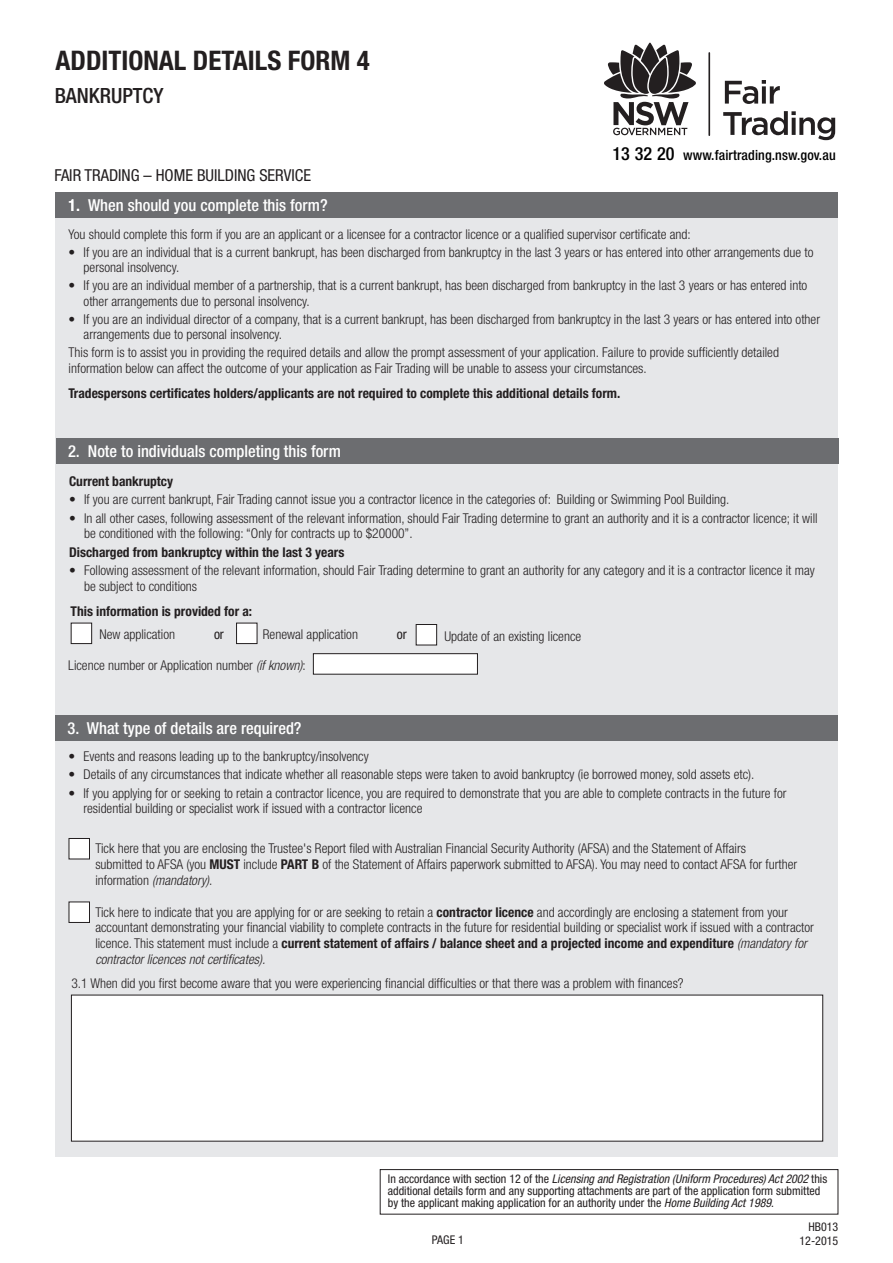
<style>
.page{position:relative;width:893px;height:1263px;background:#fff}
.page>*{position:absolute;margin:0;border:0;box-sizing:border-box;transform-origin:0 0}
.t1{font:700 condensed 27px "Helvetica Neue LT Std";color:#231f20}
.t2{font:500 condensed 21px "Helvetica Neue LT Std";color:#231f20}
.t3{font:500 condensed 16.5px "Helvetica Neue LT Std";color:#fff}
.t4{font:condensed 16.5px "Helvetica Neue LT Std";color:#231f20}
.t5{font:500 condensed 13.95px "Helvetica Neue LT Std";letter-spacing:.01em;color:#000}
.t6{font:300 condensed 13.5px/15.3px "Helvetica Neue LT Std";color:#231f20}
.t7{font:700 condensed 13.5px "Helvetica Neue LT Std";color:#231f20}
.t8{font:condensed 13.5px "Helvetica Neue LT Std";color:#231f20}
.t9{font:condensed 12px/12px "Helvetica Neue LT Std";color:#231f20}
.s1{font-size:18.15px}
.s2{font-weight:400}
.s3{font-style:italic}
.s4{font-weight:700}
</style>
<div class="page">
<div style="left:55px;top:200px;width:783px;height:957px;background:#e6e7e9"></div>
<div style="left:55px;top:192px;width:783px;height:25px;background:#6c6d70"></div>
<div style="left:56px;top:438px;width:782px;height:26px;background:#6c6d70"></div>
<div style="left:56px;top:715px;width:782px;height:26px;background:#6c6d70"></div>
<hr style="left:708px;top:53px;width:2px;height:82px;background:#231f20">
<svg style="left:604px;top:43px;width:92px;height:92px"></svg>
<svg style="left:725px;top:80px;width:55px;height:24px"></svg>
<svg style="left:723px;top:111px;width:112px;height:29px"></svg>
<div style="left:71px;top:995px;width:752px;height:146px;background:#fff"></div>
<div style="left:416px;top:624px;width:21px;height:21px;background:#fff;border:1px solid #231f20"></div>
<div style="left:71px;top:623px;width:21px;height:21px;background:#fff;border:1px solid #231f20"></div>
<div style="left:236px;top:623px;width:21px;height:21px;background:#fff;border:1px solid #231f20"></div>
<div style="left:313px;top:653px;width:165px;height:21px;background:#fff;border:1px solid #231f20"></div>
<div style="left:380px;top:1169px;width:458px;height:45px;border:1px solid #231f20"></div>
<div style="left:69px;top:838px;width:21px;height:21px;background:#fff;border:1px solid #231f20"></div>
<div style="left:69px;top:902px;width:21px;height:21px;background:#fff;border:1px solid #231f20"></div>
<h1 class="t1" style="left:55px;top:51px;width:316px">ADDITIONAL DETAILS FORM 4</h1>
<h2 class="t2" style="left:55px;top:88px;width:110px">BANKRUPTCY</h2>
<p class="t4" style="left:55px;top:169px;width:258px">FAIR TRADING – HOME BUILDING SERVICE</p>
<p class="t3" style="left:68px;top:199px;width:261px">1. When should you complete this form?</p>
<p class="t5" style="left:613px;top:150px;width:225px"><span class="s1">13 32 20</span> www.fairtrading.nsw.gov.au</p>
<p class="t6" style="left:69px;top:228px;width:623px">You should complete this form if you are an applicant or a licensee for a contractor licence or a qualified supervisor certificate and:</p>
<p class="t6" style="left:84px;top:246px;width:731px;text-indent:-15px"><span class="s2">•</span> If you are an individual that is a current bankrupt, has been discharged from bankruptcy in the last 3 years or has entered into other arrangements due to personal insolvency.</p>
<p class="t6" style="left:84px;top:280px;width:725px;text-indent:-15px"><span class="s2">•</span> If you are an individual member of a partnership, that is a current bankrupt, has been discharged from bankruptcy in the last 3 years or has entered into other arrangements due to personal insolvency.</p>
<p class="t6" style="left:84px;top:313px;width:738px;text-indent:-15px"><span class="s2">•</span> If you are an individual director of a company, that is a current bankrupt, has been discharged from bankruptcy in the last 3 years or has entered into other arrangements due to personal insolvency.</p>
<p class="t6" style="left:69px;top:347px;width:712px">This form is to assist you in providing the required details and allow the prompt assessment of your application. Failure to provide sufficiently detailed information below can affect the outcome of your application as Fair Trading will be unable to assess your circumstances.</p>
<p class="t7" style="left:68px;top:388px;width:553px">Tradespersons certificates holders/applicants are not required to complete this additional details form.</p>
<p class="t3" style="left:68px;top:445px;width:274px">2. Note to individuals completing this form</p>
<p class="t7" style="left:69px;top:476px;width:106px">Current bankruptcy</p>
<p class="t6" style="left:69px;top:494px;width:662px"><span class="s2">•</span> If you are current bankrupt, Fair Trading cannot issue you a contractor licence in the categories of: Building or Swimming Pool Building.</p>
<p class="t6" style="left:84px;top:512px;width:735px;text-indent:-15px"><span class="s2">•</span> In all other cases, following assessment of the relevant information, should Fair Trading determine to grant an authority and it is a contractor licence; it will be conditioned with the following: “Only for contracts up to $20000”.</p>
<p class="t7" style="left:69px;top:547px;width:277px">Discharged from bankruptcy within the last 3 years</p>
<p class="t6" style="left:84px;top:565px;width:732px;text-indent:-15px"><span class="s2">•</span> Following assessment of the relevant information, should Fair Trading determine to grant an authority for any category and it is a contractor licence it may be subject to conditions</p>
<p class="t7" style="left:71px;top:606px;width:183px">This information is provided for a:</p>
<p class="t6" style="left:99px;top:629px;width:77px">New application</p>
<p class="t8" style="left:214px;top:630px;width:11px">or</p>
<p class="t6" style="left:263px;top:629px;width:97px">Renewal application</p>
<p class="t8" style="left:397px;top:630px;width:11px">or</p>
<p class="t6" style="left:68px;top:659px;width:239px">Licence number or Application number <span class="s3">(if known)</span>:</p>
<p class="t3" style="left:68px;top:723px;width:235px">3. What type of details are required?</p>
<p class="t6" style="left:444px;top:630px;width:138px">Update of an existing licence</p>
<p class="t6" style="left:68px;top:750px;width:302px"><span class="s2">•</span> Events and reasons leading up to the bankruptcy/insolvency</p>
<p class="t6" style="left:68px;top:769px;width:688px"><span class="s2">•</span> Details of any circumstances that indicate whether all reasonable steps were taken to avoid bankruptcy (ie borrowed money, sold assets etc).</p>
<p class="t6" style="left:83px;top:787px;width:705px;text-indent:-15px"><span class="s2">•</span> If you applying for or seeking to retain a contractor licence, you are required to demonstrate that you are able to complete contracts in the future for residential building or specialist work if issued with a contractor licence</p>
<p class="t6" style="left:95px;top:843px;width:703px">Tick here that you are enclosing the Trustee's Report filed with Australian Financial Security Authority (AFSA) and the Statement of Affairs<br>submitted to AFSA (you <span class="s4">MUST</span> include <span class="s4">PART B</span> of the Statement of Affairs paperwork submitted to AFSA). You may need to contact AFSA for further information <span class="s3">(mandatory)</span>.</p>
<p class="t6" style="left:95px;top:906px;width:720px;line-height:15.8px">Tick here to indicate that you are applying for or are seeking to retain a <span class="s4">contractor licence</span> and accordingly are enclosing a statement from your accountant demonstrating your financial viability to complete contracts in the future for residential building or specialist work if issued with a contractor licence. This statement must include a <span class="s4">current statement of affairs / balance sheet and a projected income and expenditure</span> <span class="s3">(mandatory for contractor licences not certificates).</span></p>
<p class="t6" style="left:71px;top:978px;width:614px">3.1 When did you first become aware that you were experiencing financial difficulties or that there was a problem with finances?</p>
<p class="t9" style="left:388px;top:1174px;width:441px">In accordance with section 12 of the <span class="s3">Licensing and Registration (Uniform Procedures) Act 2002</span> this additional details form and any supporting attachments are part of the application form submitted by the applicant making application for an authority under the <span class="s3">Home Building Act 1989</span>.</p>
<p class="t9" style="left:808px;top:1222px;width:31px">HB013</p>
<p class="t9" style="left:432px;top:1236px;width:33px">PAGE 1</p>
<p class="t9" style="left:799px;top:1236px;width:40px">12-2015</p>
</div>
